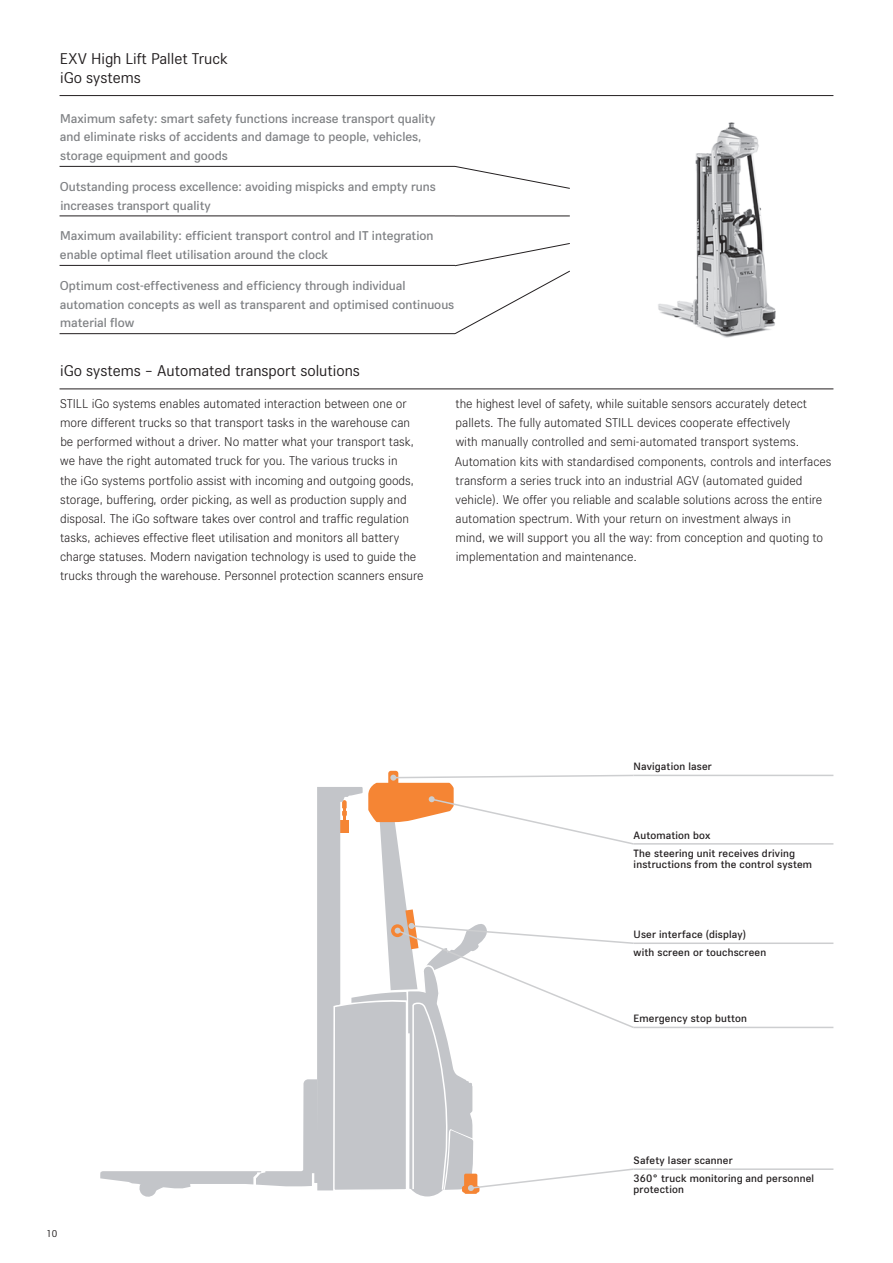
<style>
.page{position:relative;width:893px;height:1263px;background:#fff}
.page>*{position:absolute;margin:0;border:0;box-sizing:border-box;transform-origin:0 0}
.t1{font:16.5px/19px "STILL Type";color:#231f20}
.t2{font:300 13.5px/19.2px "STILL Type";color:#231f20}
.t3{font:500 13.5px/18.8px "STILL Type";color:#808285}
.t4{font:500 11.25px/17.7px "STILL Type";letter-spacing:.02em;color:#231f20}
.t5{font:10.5px "STILL Type";color:#231f20}
</style>
<div class="page">
<img style="left:658px;top:122px;width:118px;height:216px">
<div style="left:388px;top:771px;width:10px;height:15px;background:#f58534;border-radius:3px"></div>
<hr style="left:60px;top:95px;width:773px;height:1px;background:#231f20">
<svg style="left:100px;top:774px;width:536px;height:423px"></svg>
<hr style="left:60px;top:166px;width:395px;height:1px;background:#231f20">
<hr style="left:60px;top:216px;width:395px;height:1px;background:#231f20">
<hr style="left:60px;top:265px;width:395px;height:1px;background:#231f20">
<hr style="left:60px;top:333px;width:395px;height:1px;background:#231f20">
<hr style="left:60px;top:388px;width:773px;height:1px;background:#231f20">
<hr style="left:455px;top:216px;width:115px;height:1px;background:#231f20">
<svg style="left:454px;top:243px;width:116px;height:91px"></svg>
<svg style="left:455px;top:166px;width:115px;height:23px"></svg>
<hr style="left:634px;top:775px;width:199px;height:1px;background:#cdced0">
<hr style="left:634px;top:843px;width:199px;height:2px;background:#cdced0">
<hr style="left:634px;top:1027px;width:199px;height:1px;background:#cdced0">
<hr style="left:634px;top:942px;width:199px;height:2px;background:#cdced0">
<hr style="left:634px;top:1168px;width:199px;height:2px;background:#cdced0">
<p class="t1" style="left:60px;top:48px;width:169px">EXV High Lift Pallet Truck iGo systems</p>
<p class="t3" style="left:60px;top:108px;width:377px">Maximum safety: smart safety functions increase transport quality and eliminate risks of accidents and damage to people, vehicles, storage equipment and goods</p>
<p class="t3" style="left:60px;top:176px;width:377px">Outstanding process excellence: avoiding mispicks and empty runs increases transport quality</p>
<p class="t3" style="left:60px;top:226px;width:375px">Maximum availability: efficient transport control and IT integration enable optimal fleet utilisation around the clock</p>
<p class="t3" style="left:60px;top:275px;width:396px">Optimum cost-effectiveness and efficiency through individual automation concepts as well as transparent and optimised continuous material flow</p>
<p class="t1" style="left:60px;top:360px;width:301px">iGo systems – Automated transport solutions</p>
<p class="t2" style="left:60px;top:393px;width:365px">STILL iGo systems enables automated interaction between one or more different trucks so that transport tasks in the warehouse can be performed without a driver. No matter what your transport task, we have the right automated truck for you. The various trucks in<br>the iGo systems portfolio assist with incoming and outgoing goods, storage, buffering, order picking, as well as production supply and disposal. The iGo software takes over control and traffic regulation tasks, achieves effective fleet utilisation and monitors all battery charge statuses. Modern navigation technology is used to guide the trucks through the warehouse. Personnel protection scanners ensure</p>
<p class="t2" style="left:455px;top:393px;width:378px">the highest level of safety, while suitable sensors accurately detect pallets. The fully automated STILL devices cooperate effectively<br>with manually controlled and semi-automated transport systems.<br>Automation kits with standardised components, controls and interfaces transform a series truck into an industrial AGV (automated guided vehicle). We offer you reliable and scalable solutions across the entire automation spectrum. With your return on investment always in<br>mind, we will support you all the way: from conception and quoting to implementation and maintenance.</p>
<p class="t4" style="left:634px;top:757px;width:80px">Navigation laser</p>
<p class="t4" style="left:634px;top:826px;width:163px">Automation box<br>The steering unit receives driving</p>
<p class="t4" style="left:634px;top:854px;width:180px">instructions from the control system</p>
<p class="t4" style="left:634px;top:925px;width:134px">User interface (display) with screen or touchscreen</p>
<p class="t4" style="left:634px;top:1009px;width:115px">Emergency stop button</p>
<p class="t5" style="left:46px;top:1226px;width:13px">10</p>
<p class="t4" style="left:634px;top:1151px;width:182px">Safety laser scanner<br>360° truck monitoring and personnel</p>
<p class="t4" style="left:634px;top:1180px;width:52px">protection</p>
</div>
